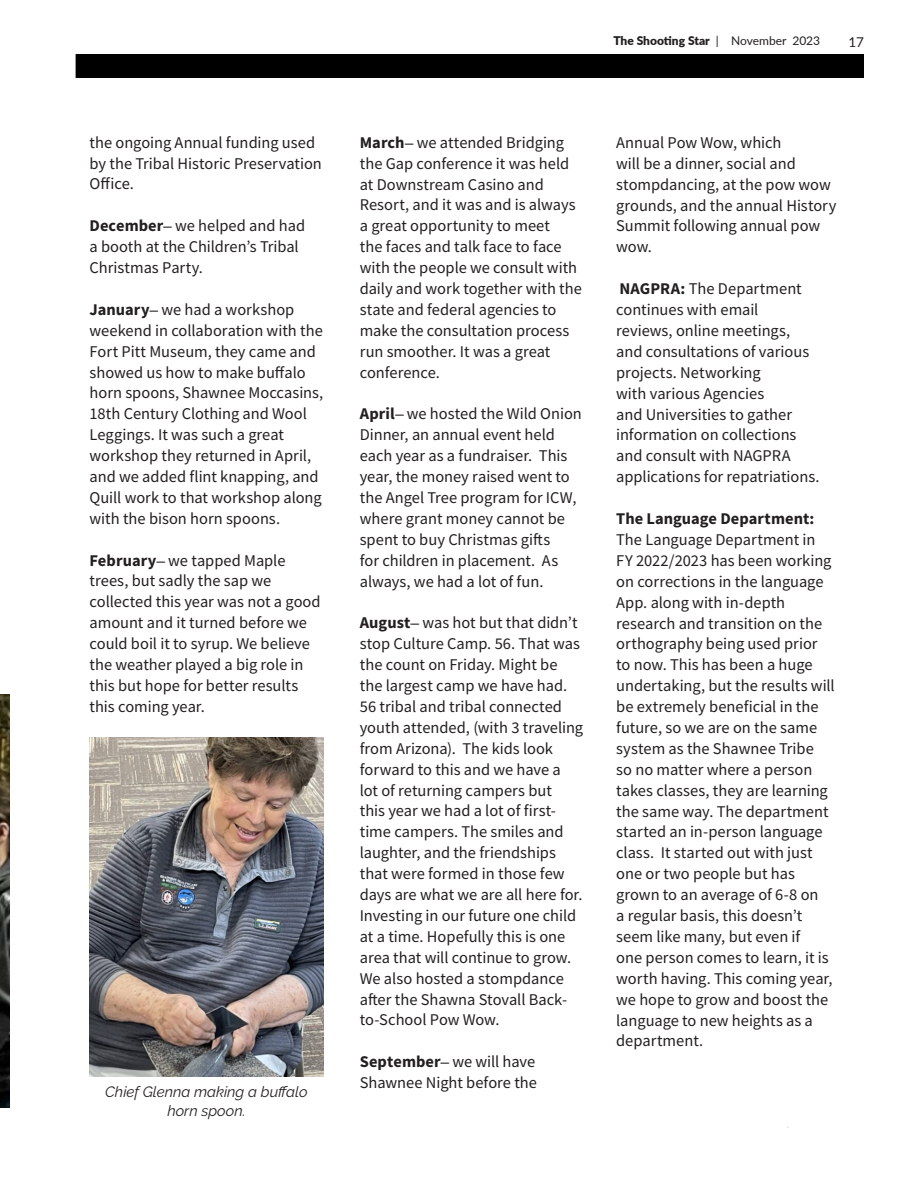
<style>
.page{position:relative;width:918px;height:1188px;background:#fff}
.page>*{position:absolute;margin:0;border:0;box-sizing:border-box;transform-origin:0 0}
.t1{font:16.35px/20.9px "Source Sans Pro";color:#231f20}
.t2{font:italic 14.85px/19.4px "Raleway";color:#231f20;text-align:center}
.t3{font:13.5px "Lato";color:#231f20}
.t4{font:900 12px "Lato";color:#231f20}
.s1{font-weight:700}
.s2{font-family:"Times New Roman";font-weight:700;font-style:italic}
.s3{font-weight:400}
</style>
<div class="page">
<div style="left:76px;top:54px;width:788px;height:24px;background:#000"></div>
<img style="left:0;top:694px;width:9px;height:414px">
<img style="left:90px;top:738px;width:233px;height:338px">
<p class="t1" style="left:90px;top:132px;width:234px">the ongoing Annual funding used by the Tribal Historic Preservation<br>Office.</p>
<p class="t1" style="left:90px;top:215px;width:217px"><span class="s1">December</span><span class="s2">–</span> we helped and had a booth at the Children’s Tribal<br>Christmas Party.</p>
<p class="t1" style="left:90px;top:299px;width:235px"><span class="s1">January</span><span class="s2">–</span> we had a workshop weekend in collaboration with the<br>Fort Pitt Museum, they came and showed us how to make buffalo horn spoons, Shawnee Moccasins,<br>18th Century Clothing and Wool<br>Leggings. It was such a great workshop they returned in April, and we added flint knapping, and<br>Quill work to that workshop along with the bison horn spoons.</p>
<p class="t1" style="left:90px;top:550px;width:233px"><span class="s1">February</span><span class="s2">–</span> we tapped Maple trees, but sadly the sap we collected this year was not a good amount and it turned before we could boil it to syrup. We believe the weather played a big role in this but hope for better results this coming year.</p>
<p class="t2" style="left:105px;top:1082px;width:204px">Chief Glenna making a buffalo horn spoon.</p>
<p class="t4" style="left:613px;top:32px;width:208px">The Shooting Star <span class="s3">| November 2023</span></p>
<p class="t3" style="left:848px;top:32px;width:17px">17</p>
<p class="t1" style="left:360px;top:132px;width:224px"><span class="s1">March</span><span class="s2">–</span> we attended Bridging the Gap conference it was held at Downstream Casino and<br>Resort, and it was and is always a great opportunity to meet<br>the faces and talk face to face with the people we consult with daily and work together with the state and federal agencies to make the consultation process run smoother. It was a great conference.</p>
<p class="t1" style="left:360px;top:403px;width:224px"><span class="s1">April</span><span class="s2">–</span> we hosted the Wild Onion<br>Dinner, an annual event held each year as a fundraiser. This year, the money raised went to the Angel Tree program for ICW, where grant money cannot be spent to buy Christmas gifts<br>for children in placement. As always, we had a lot of fun.</p>
<p class="t1" style="left:360px;top:612px;width:225px"><span class="s1">August</span><span class="s2">–</span> was hot but that didn’t stop Culture Camp. 56. That was the count on Friday. Might be the largest camp we have had.<br>56 tribal and tribal connected youth attended, (with 3 traveling from Arizona). The kids look forward to this and we have a lot of returning campers but<br>this year we had a lot of first&shy;time campers. The smiles and laughter, and the friendships that were formed in those few days are what we are all here for.<br>Investing in our future one child at a time. Hopefully this is one area that will continue to grow.<br>We also hosted a stompdance after the Shawna Stovall Back&shy;to-School Pow Wow.</p>
<p class="t1" style="left:360px;top:1051px;width:179px"><span class="s1">September</span><span class="s2">–</span> we will have<br>Shawnee Night before the</p>
<p class="t1" style="left:616px;top:132px;width:222px">Annual Pow Wow, which<br>will be a dinner, social and stompdancing, at the pow wow grounds, and the annual History<br>Summit following annual pow wow.</p>
<p class="t1" style="left:616px;top:278px;width:205px"><span class="s1">NAGPRA:</span> The Department continues with email<br>reviews, online meetings, and consultations of various projects. Networking<br>with various Agencies<br>and Universities to gather information on collections and consult with NAGPRA applications for repatriations.</p>
<p class="t1" style="left:616px;top:508px;width:220px"><span class="s1">The Language Department:<br></span>The Language Department in<br>FY 2022/2023 has been working on corrections in the language<br>App. along with in-depth research and transition on the orthography being used prior to now. This has been a huge undertaking, but the results will be extremely beneficial in the future, so we are on the same system as the Shawnee Tribe<br>so no matter where a person takes classes, they are learning the same way. The department started an in-person language class. It started out with just one or two people but has grown to an average of 6-8 on<br>a regular basis, this doesn’t seem like many, but even if<br>one person comes to learn, it is worth having. This coming year, we hope to grow and boost the language to new heights as a department.</p>
</div>
